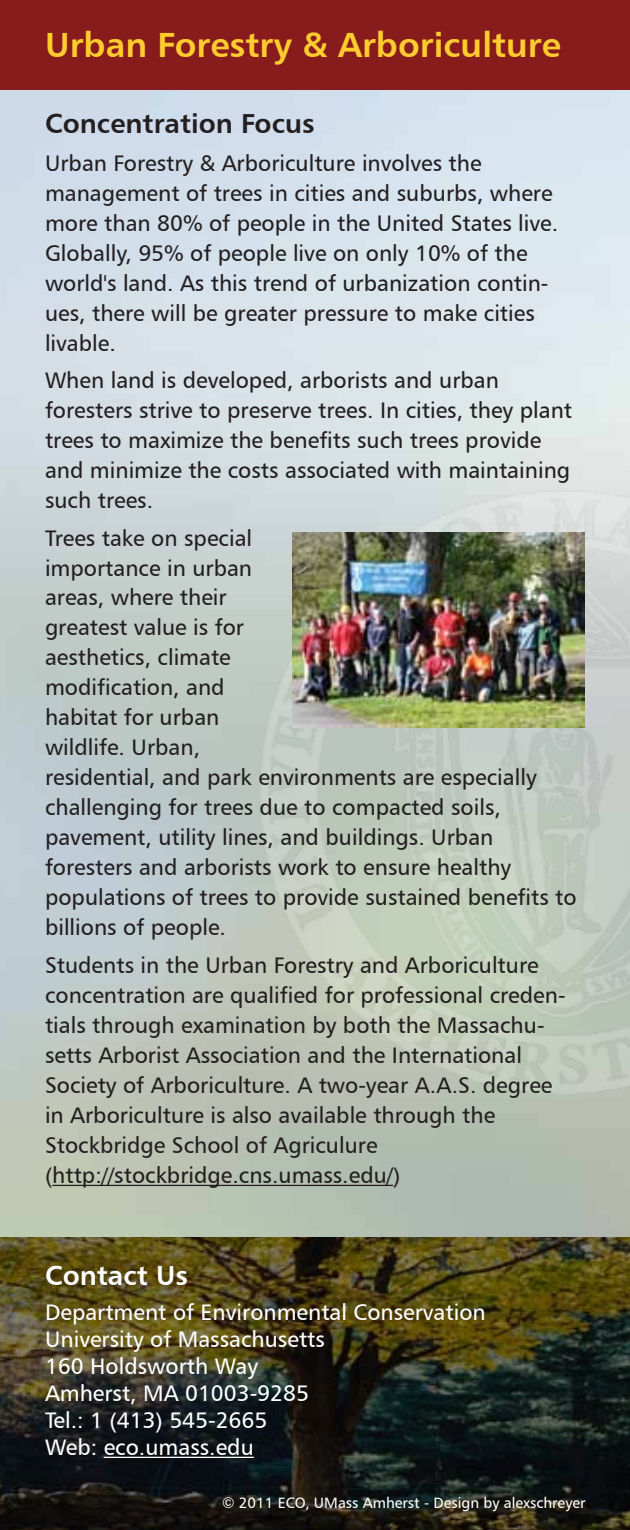
<style>
.page{position:relative;width:630px;height:1530px;background:#fff}
.page>*{position:absolute;margin:0;border:0;box-sizing:border-box;transform-origin:0 0}
.t1{font:35px "Humanist 777 BT Bold B";color:#ffcc2f}
.t2{font:27.5px "Humanist 777 BT Bold B";color:#231f20}
.t3{font:27.5px "Humanist 777 BT Bold B";color:#fff}
.t4{font:22.5px/30px "Humanist 777 BT Roman B";color:#231f20}
.t5{font:22.5px/27px "Humanist 777 BT Roman B";color:#fff}
.t6{font:15px "Humanist 777 BT Roman B";color:#fff}
</style>
<div class="page">
<img style="left:0;top:90px;width:630px;height:1148px">
<img style="left:259px;top:490px;width:371px;height:604px">
<svg style="left:0;top:1238px;width:630px;height:292px;background:#2f2d19"></svg>
<hr style="left:52px;top:1185px;width:341px;height:1px;background:#231f20">
<hr style="left:104px;top:1457px;width:150px;height:1px;background:#fff">
<div style="left:0;top:0;width:630px;height:90px;background:#881c1c"></div>
<img style="left:293px;top:533px;width:292px;height:195px">
<h1 class="t1" style="left:45px;top:22px;width:518px">Urban Forestry &amp; Arboriculture</h1>
<p class="t2" style="left:45px;top:106px;width:271px">Concentration Focus</p>
<p class="t4" style="left:45px;top:147px;width:515px">Urban Forestry &amp; Arboriculture involves the management of trees in cities and suburbs, where more than 80% of people in the United States live.<br>Globally, 95% of people live on only 10% of the world's land. As this trend of urbanization contin&shy;ues, there will be greater pressure to make cities livable.</p>
<p class="t4" style="left:45px;top:365px;width:529px">When land is developed, arborists and urban foresters strive to preserve trees. In cities, they plant trees to maximize the benefits such trees provide and minimize the costs associated with maintaining such trees.</p>
<p class="t4" style="left:45px;top:522px;width:533px">Trees take on special<br>importance in urban<br>areas, where their<br>greatest value is for<br>aesthetics, climate<br>modification, and<br>habitat for urban<br>wildlife. Urban,<br>residential, and park environments are especially challenging for trees due to compacted soils, pavement, utility lines, and buildings. Urban foresters and arborists work to ensure healthy populations of trees to provide sustained benefits to billions of people.</p>
<p class="t4" style="left:45px;top:950px;width:522px">Students in the Urban Forestry and Arboriculture concentration are qualified for professional creden&shy;tials through examination by both the Massachu&shy;setts Arborist Association and the International Society of Arboriculture. A two-year A.A.S. degree in Arboriculture is also available through the Stockbridge School of Agriculure (http://stockbridge.cns.umass.edu/)</p>
<p class="t3" style="left:45px;top:1258px;width:145px">Contact Us</p>
<p class="t5" style="left:45px;top:1298px;width:442px">Department of Environmental Conservation<br>University of Massachusetts<br>160 Holdsworth Way<br>Amherst, MA 01003-9285<br>Tel.: 1 (413) 545-2665<br>Web: eco.umass.edu</p>
<p class="t6" style="left:222px;top:1493px;width:365px">© 2011 ECO, UMass Amherst - Design by alexschreyer</p>
</div>
